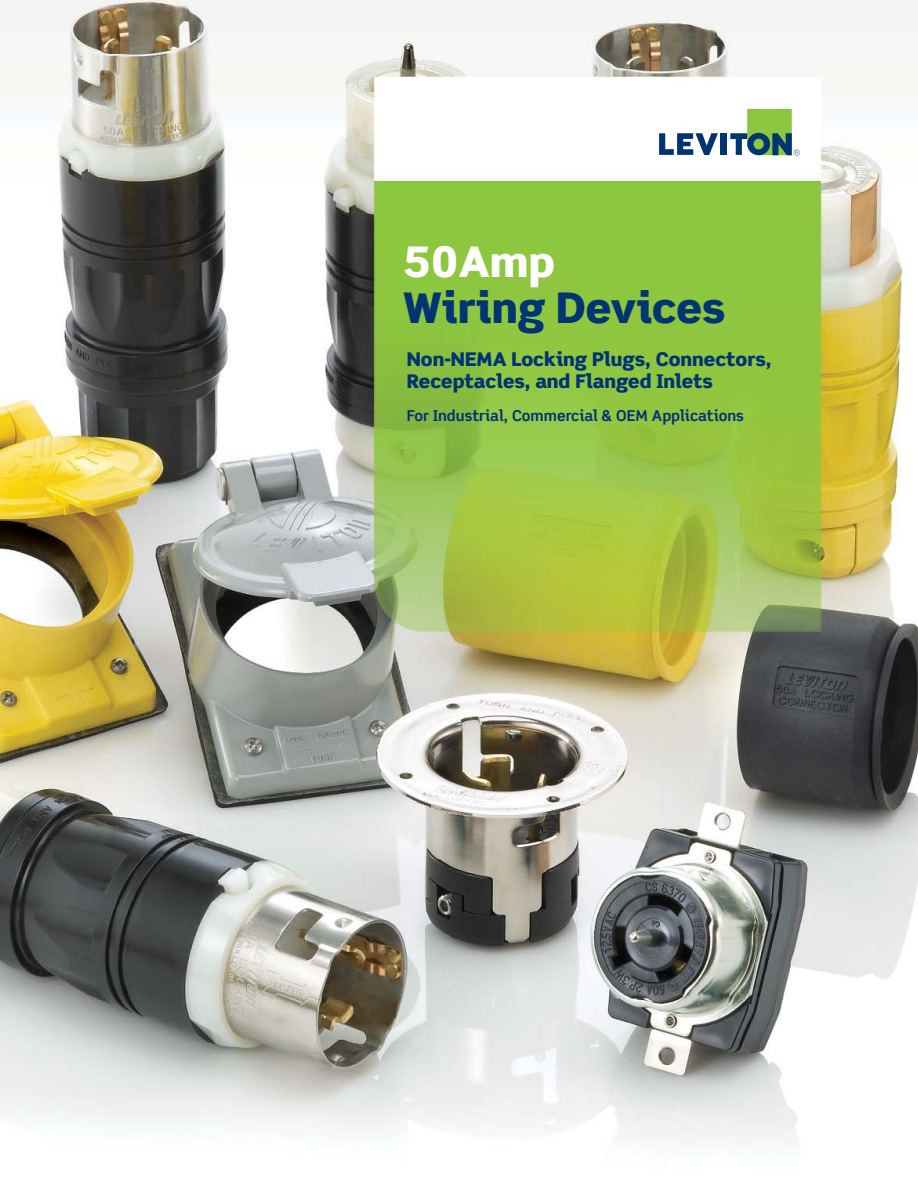
<style>
.page{position:relative;width:918px;height:1188px;background:#fff}
.page>*{position:absolute;margin:0;border:0;box-sizing:border-box;transform-origin:0 0}
.t1{font:900 42.3px "Scene Alt";color:#003473}
.t2{font:900 42.3px "Scene Alt";color:#fff}
.t3{font:900 18.9px/21.9px "Scene Alt";color:#003473}
.t4{font:700 15px "Scene Alt";color:#003473}
</style>
<div class="page">
<img style="left:0;top:0;width:918px;height:1142px">
<svg style="left:659px;top:133px;width:59px;height:22px"></svg>
<div style="left:720px;top:133px;width:7px;height:22px;background:#003372"></div>
<svg style="left:730px;top:109px;width:70px;height:47px"></svg>
<h1 class="t2" style="left:403px;top:242px;width:153px">50Amp</h1>
<h1 class="t1" style="left:403px;top:287px;width:324px">Wiring Devices</h1>
<p class="t3" style="left:407px;top:349px;width:366px">Non-NEMA Locking Plugs, Connectors,<br>Receptacles, and Flanged Inlets</p>
<p class="t4" style="left:407px;top:408px;width:339px">For Industrial, Commercial &amp; OEM Applications</p>
</div>
